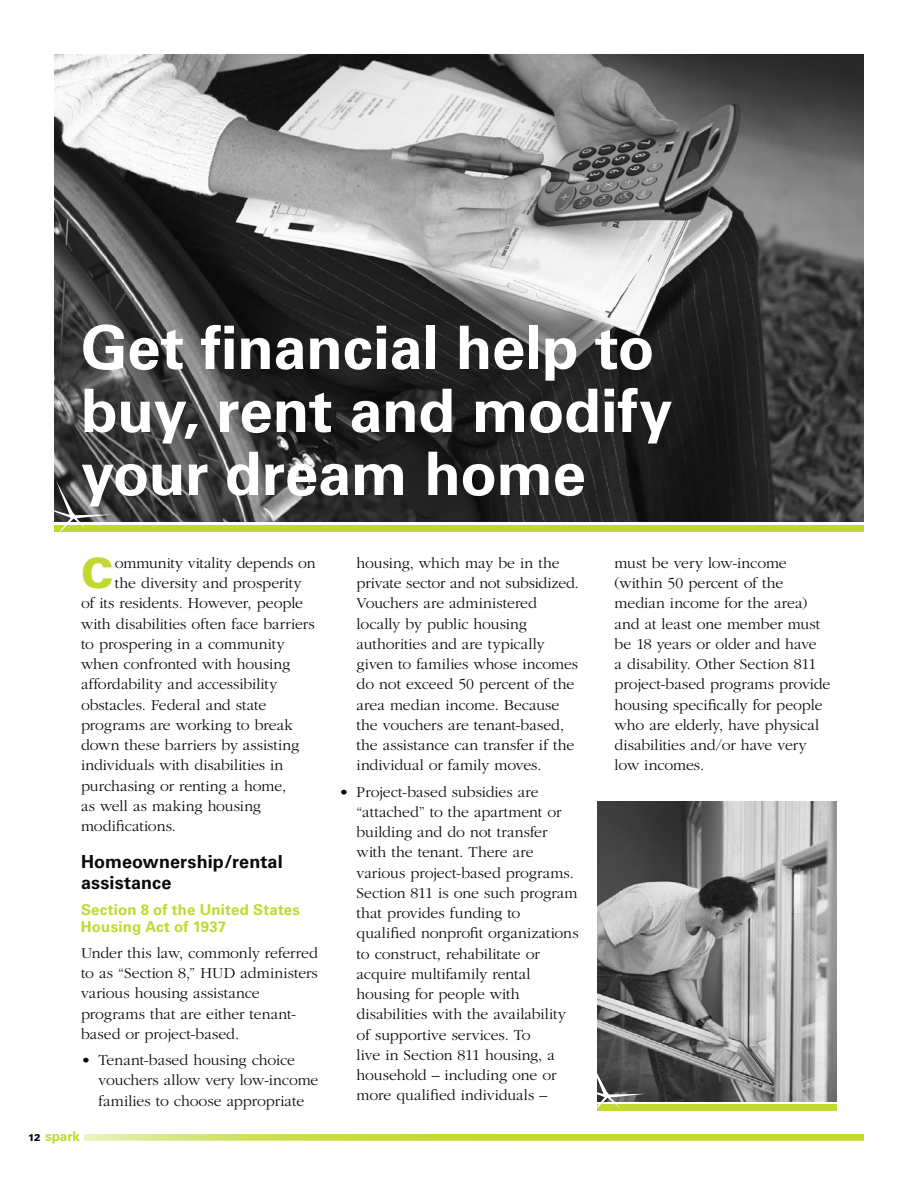
<style>
.page{position:relative;width:918px;height:1188px;background:#fff}
.page>*{position:absolute;margin:0;border:0;box-sizing:border-box;transform-origin:0 0}
.t1{font:700 60px/63px "Univers";letter-spacing:-.005em;color:#fff}
.t2{font:900 41.7px "Univers";color:#c1d82f}
.t3{font:700 18px/21.8px "Univers";letter-spacing:.005em;color:#0b0a0b}
.t4{font:300 15.75px/20.2px "Garamond";color:#0b0a0b}
.t5{font:700 15px/16.5px "Univers";letter-spacing:.015em;color:#c1d82f}
.t6{font:700 13.5px "Univers";color:#c1d82f}
.s1{font-weight:900;font-size:9.75px;color:#0b0a0b}
</style>
<div class="page">
<img style="left:54px;top:54px;width:810px;height:468px">
<div style="left:54px;top:525px;width:810px;height:7px;background:#c1d82f"></div>
<svg style="left:54px;top:481px;width:58px;height:51px"></svg>
<div style="left:597px;top:1104px;width:240px;height:7px;background:#c1d82f"></div>
<img style="left:597px;top:801px;width:240px;height:300px">
<svg style="left:597px;top:1060px;width:49px;height:48px"></svg>
<svg style="left:84px;top:1134px;width:780px;height:7px;background:#cadd4e"></svg>
<h1 class="t1" style="left:81px;top:317px;width:593px">Get financial help to buy, rent and modify your dream home</h1>
<h2 class="t2" style="left:81px;top:547px;width:34px">C</h2>
<p class="t4" style="left:115px;top:553px;width:202px">ommunity vitality depends on</p>
<p class="t4" style="left:115px;top:573px;width:188px">the diversity and prosperity</p>
<p class="t4" style="left:81px;top:593px;width:224px">of its residents. However, people</p>
<p class="t4" style="left:81px;top:614px;width:235px">with disabilities often face barriers</p>
<p class="t4" style="left:81px;top:634px;width:205px">to prospering in a community</p>
<p class="t4" style="left:81px;top:654px;width:211px">when confronted with housing</p>
<p class="t4" style="left:81px;top:674px;width:198px">affordability and accessibility</p>
<p class="t4" style="left:81px;top:695px;width:187px">obstacles. Federal and state</p>
<p class="t4" style="left:81px;top:715px;width:213px">programs are working to break</p>
<p class="t4" style="left:81px;top:735px;width:220px">down these barriers by assisting</p>
<p class="t4" style="left:81px;top:756px;width:204px">individuals with disabilities in</p>
<p class="t4" style="left:81px;top:776px;width:207px">purchasing or renting a home,</p>
<p class="t4" style="left:81px;top:796px;width:182px">as well as making housing</p>
<p class="t4" style="left:81px;top:816px;width:96px">modifications.</p>
<p class="t3" style="left:81px;top:851px;width:203px">Homeownership/rental assistance</p>
<p class="t5" style="left:81px;top:902px;width:221px">Section 8 of the United States<br>Housing Act of 1937</p>
<p class="t4" style="left:81px;top:943px;width:238px">Under this law, commonly referred to as “Section 8,” HUD administers various housing assistance programs that are either tenant&shy;based or project-based.</p>
<p class="t4" style="left:99px;top:1050px;width:221px;text-indent:-18px">• Tenant-based housing choice vouchers allow very low-income families to choose appropriate</p>
<p class="t6" style="left:28px;top:1128px;width:53px"><span class="s1">12</span> spark</p>
<p class="t4" style="left:357px;top:553px;width:224px">housing, which may be in the private sector and not subsidized.<br>Vouchers are administered locally by public housing authorities and are typically given to families whose incomes do not exceed 50 percent of the area median income. Because the vouchers are tenant-based, the assistance can transfer if the individual or family moves.</p>
<p class="t4" style="left:357px;top:782px;width:224px;text-indent:-18px">• Project-based subsidies are “attached” to the apartment or building and do not transfer with the tenant. There are various project-based programs.<br>Section 811 is one such program that provides funding to qualified nonprofit organizations to construct, rehabilitate or acquire multifamily rental housing for people with disabilities with the availability of supportive services. To<br>live in Section 811 housing, a household – including one or more qualified individuals –</p>
<p class="t4" style="left:615px;top:553px;width:217px">must be very low-income (within 50 percent of the median income for the area) and at least one member must be 18 years or older and have<br>a disability. Other Section 811 project-based programs provide housing specifically for people who are elderly, have physical disabilities and/or have very low incomes.</p>
</div>
